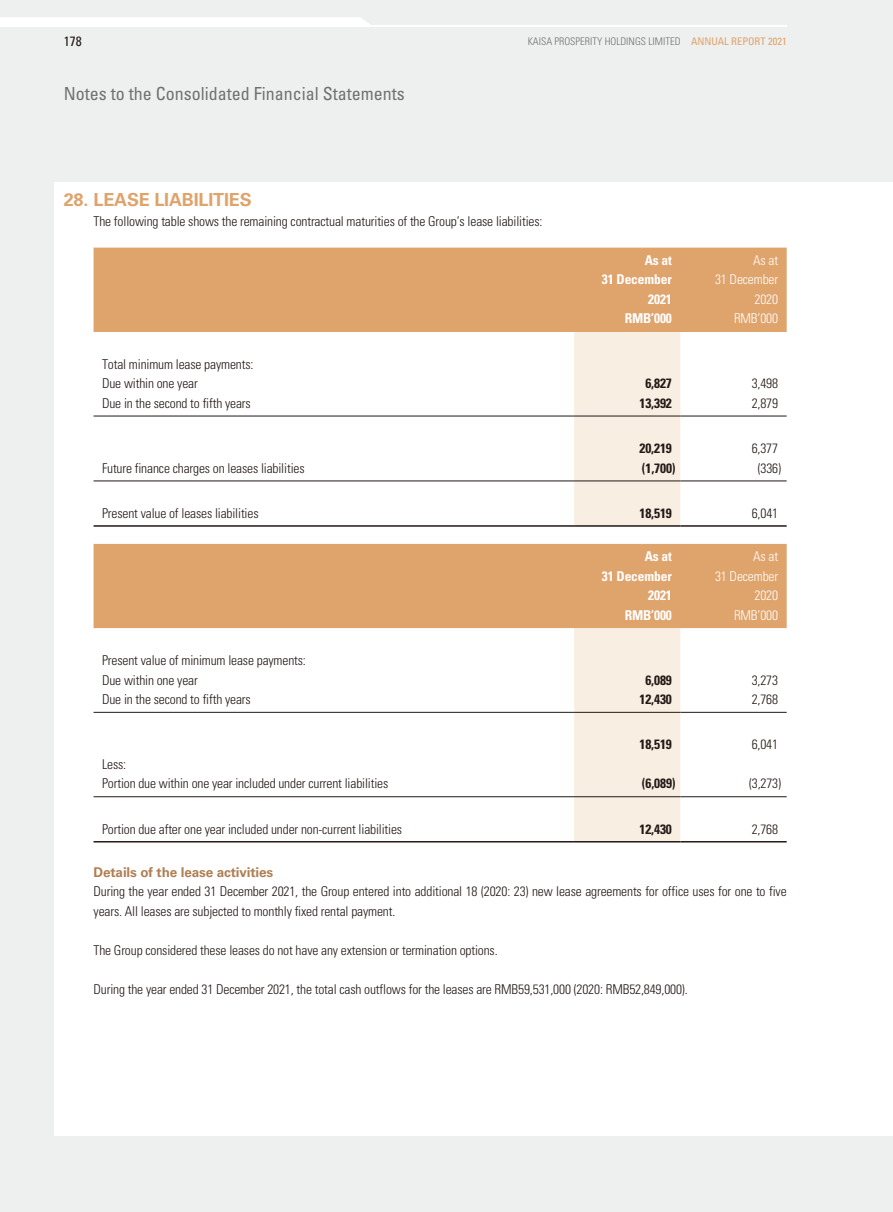
<style>
.page{position:relative;width:893px;height:1212px;background:#eeefef}
.page>*{position:absolute;margin:0;border:0;box-sizing:border-box;transform-origin:0 0}
.t1{font:condensed 18px "Univers LT Std";color:#717171}
.t2{font:700 18px "Univers LT Std";letter-spacing:-.01em;color:#dfa36c}
.t3{font:300 condensed 13.5px/19.5px "Univers LT Std";letter-spacing:-.01em;color:#231916}
.t4{font:700 condensed 13.5px "Univers LT Std";letter-spacing:-.01em;color:#231916}
.t5{font:700 condensed 13.5px/19.5px "Univers LT Std";letter-spacing:-.01em;color:#fff;text-align:right}
.t6{font:300 condensed 13.5px/19.5px "Univers LT Std";letter-spacing:-.01em;color:#fff;text-align:right}
.t7{font:700 13.5px "Univers LT Std";letter-spacing:-.01em;color:#b08055}
.t8{font:condensed 13.5px "Univers LT Std";color:#231916}
.t9{font:300 condensed 10.5px "Univers LT Std";color:#717171}
.s1{font-weight:400;color:#dfa36c}
</style>
<div class="page">
<div style="left:54px;top:182px;width:839px;height:954px;background:#fff"></div>
<div style="left:0;top:17px;width:370px;height:8px;background:#fff"></div>
<hr style="left:0;top:25px;width:787px;height:1px;background:#fff">
<div style="left:94px;top:248px;width:693px;height:84px;background:#dfa36c"></div>
<svg style="left:94px;top:332px;width:693px;height:193px"></svg>
<div style="left:574px;top:332px;width:106px;height:193px;background:#f9eee2"></div>
<hr style="left:94px;top:416px;width:480px;height:1px;background:#231916">
<hr style="left:574px;top:416px;width:106px;height:1px;background:#231916">
<hr style="left:680px;top:416px;width:107px;height:1px;background:#231916">
<hr style="left:94px;top:480px;width:480px;height:1px;background:#231916">
<hr style="left:574px;top:480px;width:106px;height:1px;background:#231916">
<hr style="left:680px;top:480px;width:107px;height:1px;background:#231916">
<hr style="left:94px;top:525px;width:480px;height:2px;background:#231916">
<hr style="left:574px;top:525px;width:106px;height:2px;background:#231916">
<hr style="left:680px;top:525px;width:107px;height:2px;background:#231916">
<div style="left:94px;top:544px;width:693px;height:84px;background:#dfa36c"></div>
<svg style="left:94px;top:628px;width:693px;height:213px"></svg>
<div style="left:574px;top:628px;width:106px;height:213px;background:#f9eee2"></div>
<hr style="left:94px;top:712px;width:480px;height:1px;background:#231916">
<hr style="left:574px;top:712px;width:106px;height:1px;background:#231916">
<hr style="left:680px;top:712px;width:107px;height:1px;background:#231916">
<hr style="left:94px;top:796px;width:480px;height:1px;background:#231916">
<hr style="left:574px;top:796px;width:106px;height:1px;background:#231916">
<hr style="left:680px;top:796px;width:107px;height:1px;background:#231916">
<hr style="left:94px;top:841px;width:480px;height:1px;background:#231916">
<hr style="left:574px;top:841px;width:106px;height:1px;background:#231916">
<hr style="left:680px;top:841px;width:107px;height:1px;background:#231916">
<p class="t8" style="left:64px;top:35px;width:19px">178</p>
<p class="t9" style="left:528px;top:36px;width:260px">KAISA PROSPERITY HOLDINGS LIMITED <span class="s1">ANNUAL REPORT 2021</span></p>
<h1 class="t1" style="left:64px;top:85px;width:342px">Notes to the Consolidated Financial Statements</h1>
<h1 class="t2" style="left:64px;top:191px;width:189px">28. LEASE LIABILITIES</h1>
<p class="t3" style="left:94px;top:212px;width:450px">The following table shows the remaining contractual maturities of the Group’s lease liabilities:</p>
<p class="t3" style="left:102px;top:355px;width:153px">Total minimum lease payments:<br>Due within one year</p>
<p class="t5" style="left:602px;top:251px;width:71px">As at<br>31 December<br>2021</p>
<p class="t6" style="left:715px;top:251px;width:65px">As at<br>31 December<br>2020</p>
<p class="t5" style="left:625px;top:309px;width:49px">RMB’000</p>
<p class="t6" style="left:734px;top:310px;width:46px">RMB’000</p>
<p class="t4" style="left:645px;top:377px;width:28px">6,827</p>
<p class="t3" style="left:752px;top:374px;width:28px">3,498</p>
<p class="t3" style="left:102px;top:394px;width:150px">Due in the second to fifth years</p>
<p class="t4" style="left:640px;top:396px;width:34px">13,392</p>
<p class="t3" style="left:752px;top:394px;width:28px">2,879</p>
<p class="t4" style="left:640px;top:442px;width:34px">20,219</p>
<p class="t3" style="left:752px;top:439px;width:28px">6,377</p>
<p class="t3" style="left:102px;top:459px;width:204px">Future finance charges on leases liabilities</p>
<p class="t4" style="left:642px;top:461px;width:35px">(1,700)</p>
<p class="t3" style="left:758px;top:459px;width:25px">(336)</p>
<p class="t3" style="left:102px;top:504px;width:158px">Present value of leases liabilities</p>
<p class="t4" style="left:640px;top:507px;width:34px">18,519</p>
<p class="t3" style="left:752px;top:504px;width:28px">6,041</p>
<p class="t5" style="left:602px;top:547px;width:71px">As at<br>31 December<br>2021</p>
<p class="t6" style="left:715px;top:547px;width:65px">As at<br>31 December<br>2020</p>
<p class="t5" style="left:625px;top:606px;width:49px">RMB’000</p>
<p class="t6" style="left:734px;top:606px;width:46px">RMB’000</p>
<p class="t3" style="left:102px;top:651px;width:205px">Present value of minimum lease payments:<br>Due within one year</p>
<p class="t4" style="left:645px;top:673px;width:28px">6,089</p>
<p class="t3" style="left:752px;top:671px;width:28px">3,273</p>
<p class="t3" style="left:102px;top:690px;width:150px">Due in the second to fifth years</p>
<p class="t4" style="left:640px;top:693px;width:34px">12,430</p>
<p class="t3" style="left:752px;top:690px;width:28px">2,768</p>
<p class="t4" style="left:640px;top:738px;width:34px">18,519</p>
<p class="t3" style="left:752px;top:736px;width:28px">6,041</p>
<p class="t3" style="left:102px;top:755px;width:288px">Less:<br>Portion due within one year included under current liabilities</p>
<p class="t4" style="left:642px;top:777px;width:35px">(6,089)</p>
<p class="t3" style="left:749px;top:775px;width:34px">(3,273)</p>
<p class="t3" style="left:102px;top:820px;width:302px">Portion due after one year included under non-current liabilities</p>
<p class="t4" style="left:640px;top:822px;width:34px">12,430</p>
<p class="t3" style="left:752px;top:820px;width:28px">2,768</p>
<p class="t7" style="left:94px;top:866px;width:181px">Details of the lease activities</p>
<p class="t3" style="left:94px;top:883px;width:695px">During the year ended 31 December 2021, the Group entered into additional 18 (2020: 23) new lease agreements for office uses for one to five years. All leases are subjected to monthly fixed rental payment.</p>
<p class="t3" style="left:94px;top:941px;width:406px">The Group considered these leases do not have any extension or termination options.</p>
<p class="t3" style="left:94px;top:980px;width:596px">During the year ended 31 December 2021, the total cash outflows for the leases are RMB59,531,000 (2020: RMB52,849,000).</p>
</div>
